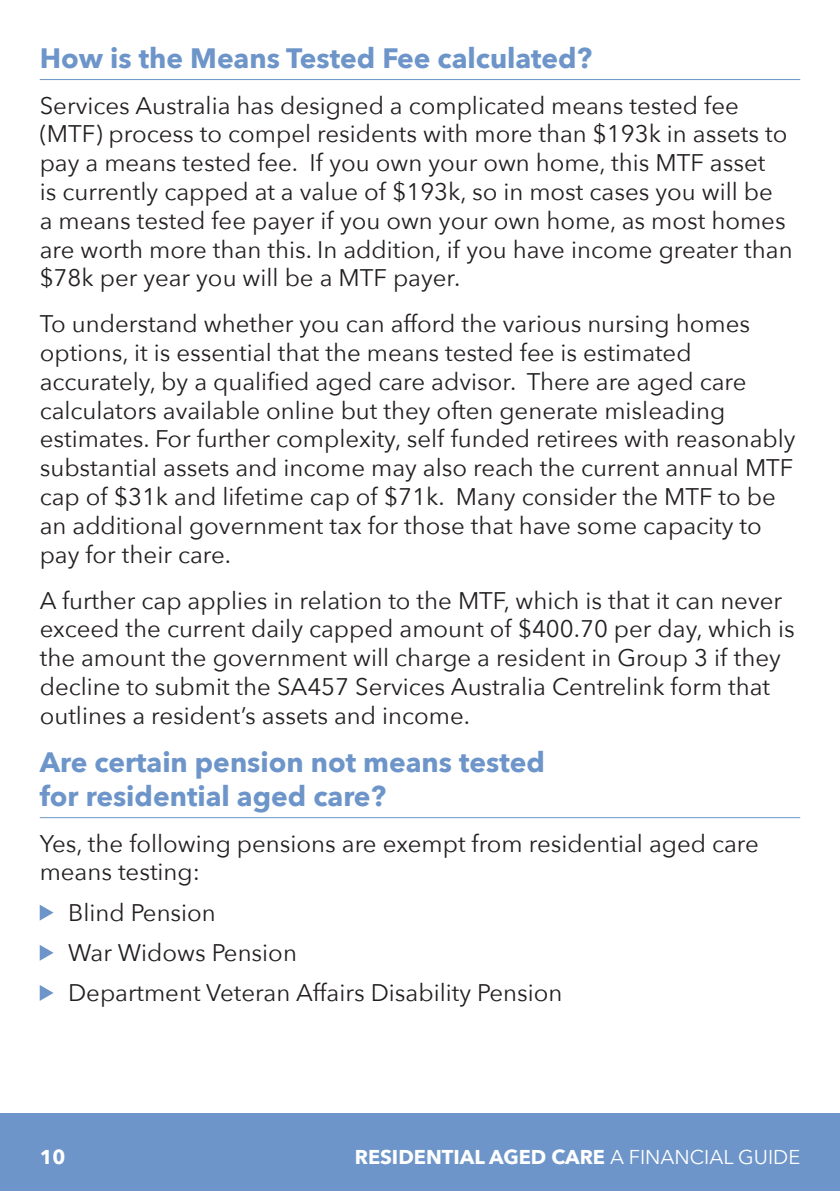
<style>
.page{position:relative;width:840px;height:1191px;background:#fff}
.page>*{position:absolute;margin:0;border:0;box-sizing:border-box;transform-origin:0 0}
.SUBHEAD{font:700 28px/33.6px "Avenir Next";color:#6d95c9}
.Body{font:24px/28.8px "Avenir Next";color:#231f20}
.t1{font:700 20px "Avenir Next";color:#fff}
.s1{font-weight:400}
</style>
<div class="page">
<div style="left:0;top:1113px;width:839px;height:78px;background:#6d95c9"></div>
<hr style="left:40px;top:79px;width:759px;height:1px;background:#6d95c9">
<hr style="left:40px;top:817px;width:759px;height:1px;background:#6d95c9">
<svg style="left:40px;top:905px;width:14px;height:15px"></svg>
<svg style="left:40px;top:945px;width:14px;height:15px"></svg>
<svg style="left:40px;top:985px;width:14px;height:16px"></svg>
<p class="SUBHEAD" style="left:40px;top:41px;width:553px">How is the Means Tested Fee calculated?</p>
<p class="Body" style="left:40px;top:90px;width:754px">Services Australia has designed a complicated means tested fee (MTF) process to compel residents with more than $193k in assets to pay a means tested fee. If you own your own home, this MTF asset<br>is currently capped at a value of $193k, so in most cases you will be<br>a means tested fee payer if you own your own home, as most homes are worth more than this. In addition, if you have income greater than $78k per year you will be a MTF payer.</p>
<p class="Body" style="left:40px;top:308px;width:757px">To understand whether you can afford the various nursing homes options, it is essential that the means tested fee is estimated accurately, by a qualified aged care advisor. There are aged care calculators available online but they often generate misleading estimates. For further complexity, self funded retirees with reasonably substantial assets and income may also reach the current annual MTF cap of $31k and lifetime cap of $71k. Many consider the MTF to be an additional government tax for those that have some capacity to pay for their care.</p>
<p class="Body" style="left:40px;top:585px;width:756px">A further cap applies in relation to the MTF, which is that it can never exceed the current daily capped amount of $400.70 per day, which is the amount the government will charge a resident in Group 3 if they decline to submit the SA457 Services Australia Centrelink form that outlines a resident’s assets and income.</p>
<p class="SUBHEAD" style="left:40px;top:745px;width:506px">Are certain pension not means tested for residential aged care?</p>
<p class="Body" style="left:40px;top:828px;width:720px">Yes, the following pensions are exempt from residential aged care means testing:</p>
<p class="Body" style="left:68px;top:897px;width:149px">Blind Pension</p>
<p class="Body" style="left:68px;top:937px;width:230px">War Widows Pension</p>
<p class="Body" style="left:68px;top:977px;width:495px">Department Veteran Affairs Disability Pension</p>
<p class="t1" style="left:40px;top:1139px;width:27px">10</p>
<p class="t1" style="left:354px;top:1139px;width:447px">RESIDENTIAL AGED CARE <span class="s1">A FINANCIAL GUIDE</span></p>
</div>
